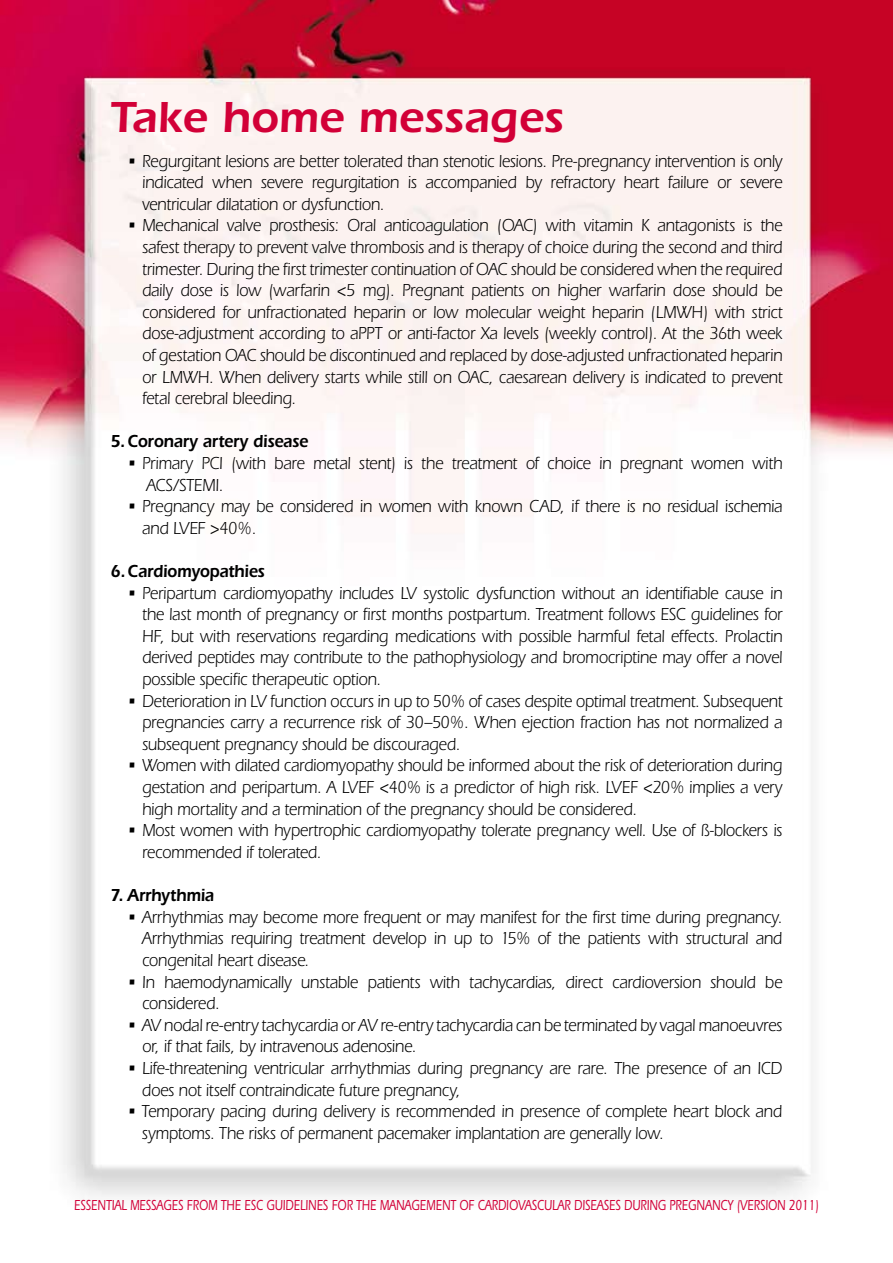
<style>
.page{position:relative;width:893px;height:1263px;background:#fff}
.page>*{position:absolute;margin:0;border:0;box-sizing:border-box;transform-origin:0 0}
.t1{font:600 45px "Itc Eras";color:#d20037}
.t2{font:18px/21.6px "Itc Eras";letter-spacing:-.015em;color:#000;scale:.9 1}
.t3{font:600 18px "Itc Eras";letter-spacing:-.01em;color:#000;scale:.9 1}
.t4{font:500 15px "Itc Eras";color:#d20037;scale:.75 1}
</style>
<div class="page">
<img style="left:0;top:0;width:893px;height:1197px">
<h1 class="t1" style="left:111px;top:91px;width:455px">Take home messages</h1>
<p class="t2" style="left:142px;top:150px;width:713px;text-align:justify;text-indent:-14px">• Regurgitant lesions are better tolerated than stenotic lesions. Pre-pregnancy intervention is only indicated when severe regurgitation is accompanied by refractory heart failure or severe ventricular dilatation or dysfunction.</p>
<p class="t2" style="left:142px;top:215px;width:713px;text-align:justify;text-indent:-15px">• Mechanical valve prosthesis: Oral anticoagulation (OAC) with vitamin K antagonists is the safest therapy to prevent valve thrombosis and is therapy of choice during the second and third trimester. During the first trimester continuation of OAC should be considered when the required daily dose is low (warfarin &lt;5 mg). Pregnant patients on higher warfarin dose should be considered for unfractionated heparin or low molecular weight heparin (LMWH) with strict dose-adjustment according to aPPT or anti-factor Xa levels (weekly control). At the 36th week of gestation OAC should be discontinued and replaced by dose-adjusted unfractionated heparin or LMWH. When delivery starts while still on OAC, caesarean delivery is indicated to prevent fetal cerebral bleeding.</p>
<p class="t3" style="left:111px;top:431px;width:221px">5.Coronary artery disease</p>
<p class="t2" style="left:146px;top:453px;width:708px;text-indent:-19px">• Primary PCI (with bare metal stent) is the treatment of choice in pregnant women with<br>ACS/STEMI.</p>
<p class="t2" style="left:142px;top:496px;width:713px;text-indent:-15px">• Pregnancy may be considered in women with known CAD, if there is no residual ischemia and LVEF &gt;40%.</p>
<p class="t3" style="left:111px;top:561px;width:173px">6.Cardiomyopathies</p>
<p class="t2" style="left:142px;top:582px;width:713px;text-align:justify;text-indent:-14px">• Peripartum cardiomyopathy includes LV systolic dysfunction without an identifiable cause in the last month of pregnancy or first months postpartum. Treatment follows ESC guidelines for HF, but with reservations regarding medications with possible harmful fetal effects. Prolactin derived peptides may contribute to the pathophysiology and bromocriptine may offer a novel possible specific therapeutic option.</p>
<p class="t2" style="left:142px;top:690px;width:713px;text-align:justify;text-indent:-14px">• Deterioration in LV function occurs in up to 50% of cases despite optimal treatment. Subsequent pregnancies carry a recurrence risk of 30–50%. When ejection fraction has not normalized a subsequent pregnancy should be discouraged.</p>
<p class="t2" style="left:142px;top:755px;width:713px;text-align:justify;text-indent:-14px">• Women with dilated cardiomyopathy should be informed about the risk of deterioration during gestation and peripartum. A LVEF &lt;40% is a predictor of high risk. LVEF &lt;20% implies a very high mortality and a termination of the pregnancy should be considered.</p>
<p class="t2" style="left:142px;top:820px;width:713px;text-indent:-14px">• Most women with hypertrophic cardiomyopathy tolerate pregnancy well. Use of ß-blockers is recommended if tolerated.</p>
<p class="t3" style="left:111px;top:885px;width:116px">7. Arrhythmia</p>
<p class="t2" style="left:142px;top:906px;width:713px;text-align:justify;text-indent:-14px">• Arrhythmias may become more frequent or may manifest for the first time during pregnancy.<br>Arrhythmias requiring treatment develop in up to 15% of the patients with structural and congenital heart disease.</p>
<p class="t2" style="left:142px;top:971px;width:713px;text-indent:-14px">• In haemodynamically unstable patients with tachycardias, direct cardioversion should be considered.</p>
<p class="t2" style="left:142px;top:1014px;width:713px;text-indent:-14px">• AV nodal re-entry tachycardia or AV re-entry tachycardia can be terminated by vagal manoeuvres or, if that fails, by intravenous adenosine.</p>
<p class="t2" style="left:142px;top:1057px;width:713px;text-indent:-14px">• Life-threatening ventricular arrhythmias during pregnancy are rare. The presence of an ICD does not itself contraindicate future pregnancy,</p>
<p class="t2" style="left:142px;top:1101px;width:713px;text-indent:-14px">• Temporary pacing during delivery is recommended in presence of complete heart block and symptoms. The risks of permanent pacemaker implantation are generally low.</p>
<p class="t4" style="left:74px;top:1197px;width:994px">ESSENTIAL MESSAGES FROM THE ESC GUIDELINES FOR THE MANAGEMENT OF CARDIOVASCULAR DISEASES DURING PREGNANCY (VERSION 2011)</p>
</div>
